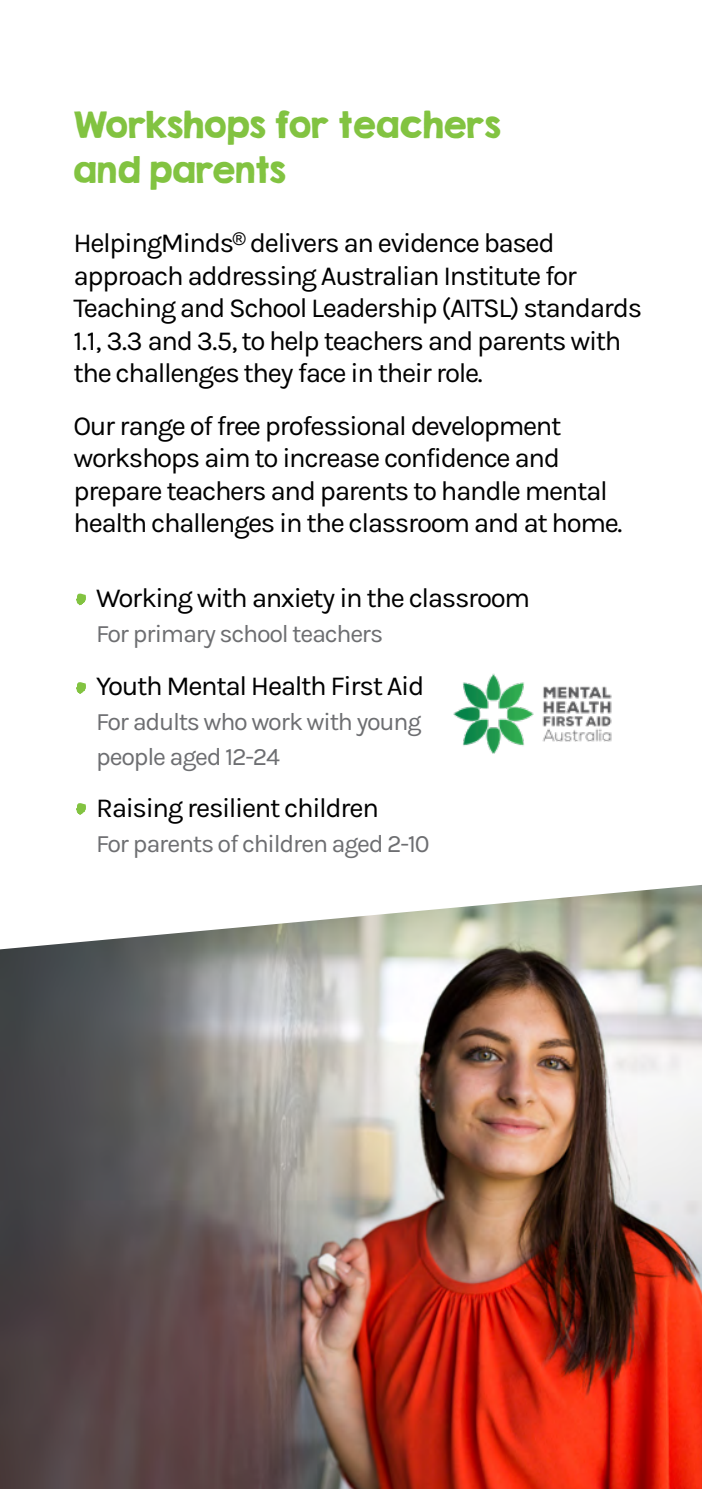
<style>
.page{position:relative;width:702px;height:1489px;background:#fff}
.page>*{position:absolute;margin:0;border:0;box-sizing:border-box;transform-origin:0 0}
.t1{font:32.5px/45px "KG Second Chances Solid";letter-spacing:.01em;color:#82c341}
.t2{font:27.5px/32.5px "Karla";letter-spacing:-.05em;color:#000}
.t3{font:25px/35px "Karla";letter-spacing:-.05em;color:#6d6e71}
</style>
<div class="page">
<img style="left:0;top:949px;width:702px;height:539px">
<svg style="left:5px;top:885px;width:697px;height:64px"></svg>
<img style="left:453px;top:673px;width:159px;height:81px">
<svg style="left:76px;top:593px;width:10px;height:13px"></svg>
<svg style="left:76px;top:682px;width:10px;height:12px"></svg>
<svg style="left:76px;top:803px;width:10px;height:12px"></svg>
<p class="t1" style="left:73px;top:102px;width:428px">Workshops for teachers and parents</p>
<p class="t2" style="left:73px;top:227px;width:570px">HelpingMinds<sup>®</sup> delivers an evidence based approach addressing Australian Institute for Teaching and School Leadership (AITSL) standards 1.1, 3.3 and 3.5, to help teachers and parents with the challenges they face in their role.</p>
<p class="t2" style="left:73px;top:410px;width:550px">Our range of free professional development workshops aim to increase confidence and prepare teachers and parents to handle mental health challenges in the classroom and at home.</p>
<p class="t2" style="left:96px;top:582px;width:435px">Working with anxiety in the classroom</p>
<p class="t3" style="left:96px;top:616px;width:288px">For primary school teachers</p>
<p class="t2" style="left:96px;top:669px;width:330px">Youth Mental Health First Aid</p>
<p class="t3" style="left:96px;top:704px;width:327px">For adults who work with young people aged 12-24</p>
<p class="t2" style="left:96px;top:792px;width:284px">Raising resilient children</p>
<p class="t3" style="left:96px;top:826px;width:335px">For parents of children aged 2-10</p>
</div>
